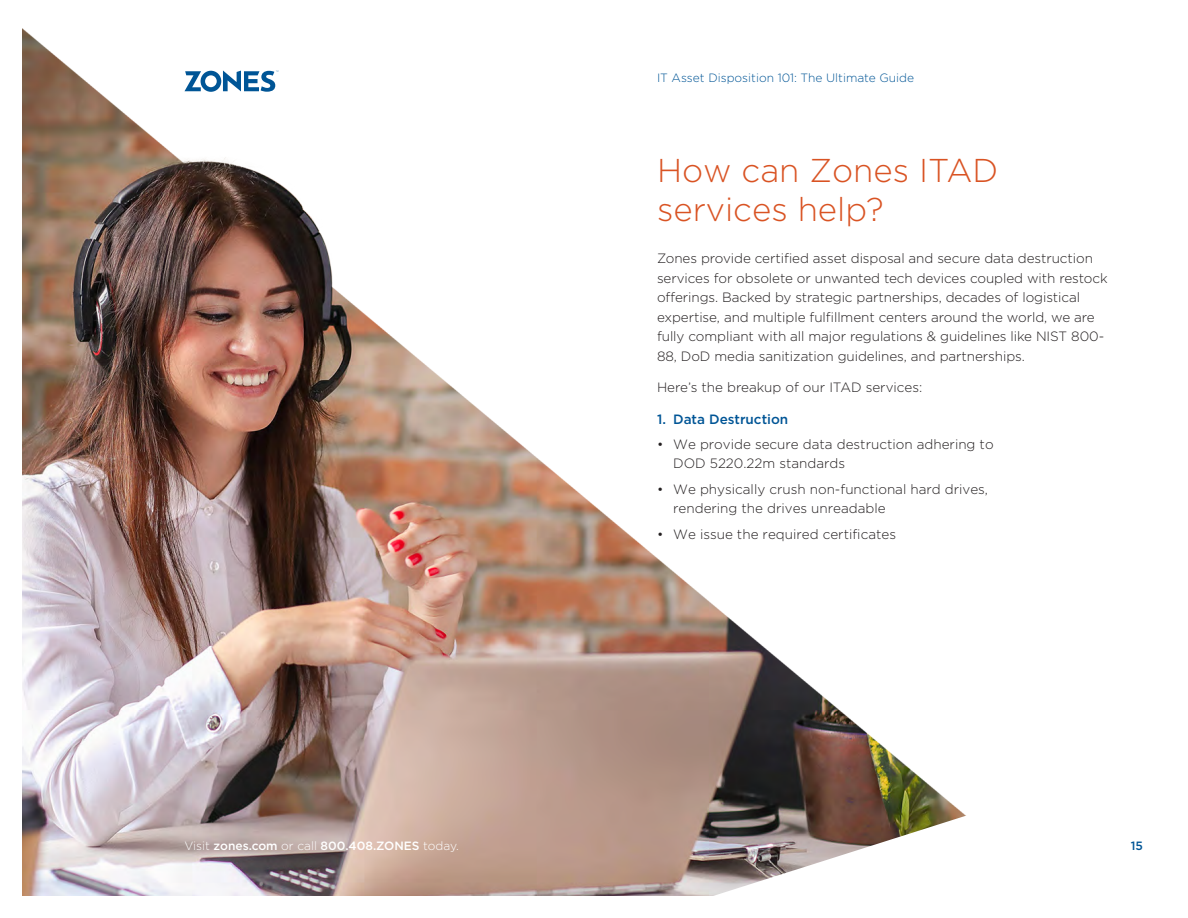
<style>
.page{position:relative;width:1188px;height:918px;background:#fff}
.page>*{position:absolute;margin:0;border:0;box-sizing:border-box;transform-origin:0 0}
.Page_Subheader{font:300 33px/39.6px "Gotham";color:#d95323}
.Page_Subheader-2{font:300 13.5px/19.5px "Gotham";letter-spacing:-.005em;color:#231f20}
.Page_Subheader-3{font:500 13.5px "Gotham";color:#005596}
.t1{font:500 12px "Gotham";color:#fff}
.Page_Subheader-4{font:300 12px "Gotham";color:#005596}
.t2{font:500 12px "Gotham";color:#005596}
.s1{font-weight:300}
</style>
<div class="page">
<img style="left:22px;top:28px;width:861px;height:868px">
<svg style="left:184px;top:71px;width:94px;height:21px"></svg>
<img style="left:644px;top:746px;width:322px;height:150px">
<p class="Page_Subheader-4" style="left:657px;top:70px;width:259px">IT Asset Disposition 101: The Ultimate Guide</p>
<p class="Page_Subheader" style="left:657px;top:149px;width:343px">How can Zones ITAD services help?</p>
<p class="Page_Subheader-2" style="left:657px;top:248px;width:452px">Zones provide certified asset disposal and secure data destruction services for obsolete or unwanted tech devices coupled with restock offerings. Backed by strategic partnerships, decades of logistical expertise, and multiple fulfillment centers around the world, we are fully compliant with all major regulations &amp; guidelines like NIST 800- 88, DoD media sanitization guidelines, and partnerships.</p>
<p class="Page_Subheader-2" style="left:657px;top:377px;width:267px">Here’s the breakup of our ITAD services:</p>
<p class="Page_Subheader-3" style="left:657px;top:410px;width:133px">1. Data Destruction</p>
<p class="Page_Subheader-2" style="left:673px;top:434px;width:322px;text-indent:-16px">• We provide secure data destruction adhering to<br>DOD 5220.22m standards</p>
<p class="Page_Subheader-2" style="left:673px;top:479px;width:316px;text-indent:-16px">• We physically crush non-functional hard drives, rendering the drives unreadable</p>
<p class="Page_Subheader-2" style="left:657px;top:524px;width:241px">• We issue the required certificates</p>
<p class="t1" style="left:184px;top:838px;width:276px"><span class="s1">Visit</span> zones.com <span class="s1">or call</span> 800.408.ZONES <span class="s1">today.</span></p>
<p class="t2" style="left:1131px;top:838px;width:14px">15</p>
</div>
